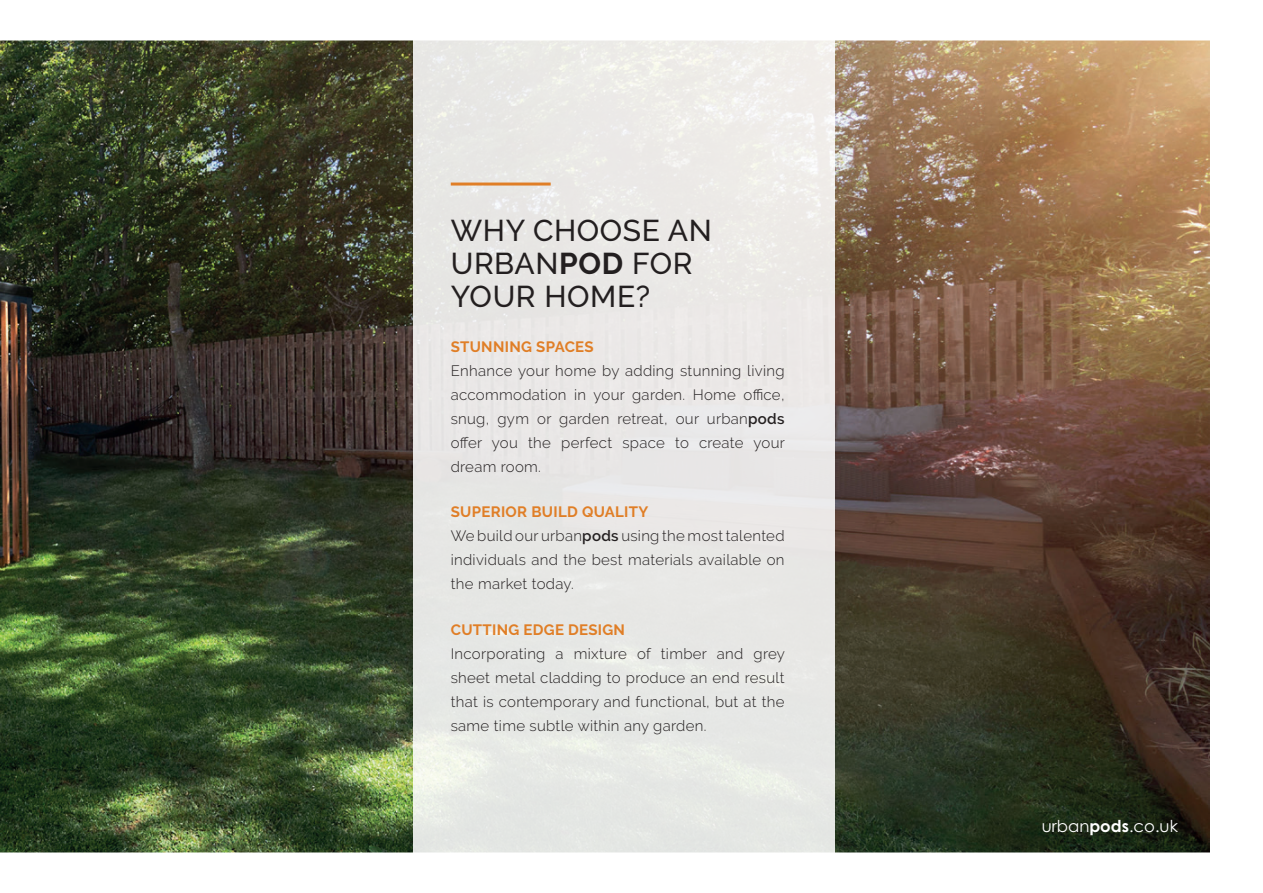
<style>
.page{position:relative;width:1263px;height:893px;background:#fff}
.page>*{position:absolute;margin:0;border:0;box-sizing:border-box;transform-origin:0 0}
.t1{font:500 30px/33px "Raleway";letter-spacing:.02em;color:#231f20}
.t2{font:16.5px "Century Gothic";color:#fff}
.t3{font:300 15px/24px "Raleway";letter-spacing:.02em;color:#231f20;text-align:justify}
.t4{font:700 15px "Raleway";letter-spacing:.02em;color:#e07e26}
.s1{font-weight:700}
.s2{font-weight:600}
.s3{font-weight:700;color:#e07e26}
</style>
<div class="page">
<img style="left:0;top:40px;width:1210px;height:813px">
<div style="left:413px;top:22px;width:422px;height:840px;background:#e9e8e6"></div>
<hr style="left:451px;top:183px;width:100px;height:3px;background:#e07e26">
<h1 class="t1" style="left:451px;top:214px;width:263px">WHY CHOOSE AN<br>URBAN<span class="s1">POD</span> FOR<br>YOUR HOME?</h1>
<p class="t4" style="left:451px;top:338px;width:144px">STUNNING SPACES</p>
<p class="t3" style="left:451px;top:359px;width:336px">Enhance your home by adding stunning living accommodation in your garden. Home office, snug, gym or garden retreat, our urban<span class="s2">pods </span>offer you the perfect space to create your dream room.</p>
<p class="t3" style="left:451px;top:500px;width:335px;text-align:left"><span class="s3">SUPERIOR BUILD QUALITY<br></span>We build our urban<span class="s2">pods</span> using the most talented individuals and the best materials available on the market today.</p>
<p class="t4" style="left:451px;top:621px;width:176px">CUTTING EDGE DESIGN</p>
<p class="t3" style="left:451px;top:641px;width:336px">Incorporating a mixture of timber and grey sheet metal cladding to produce an end result that is contemporary and functional, but at the same time subtle within any garden.</p>
<p class="t2" style="left:1042px;top:816px;width:138px">urban<span class="s1">pods</span>.co.uk</p>
</div>
